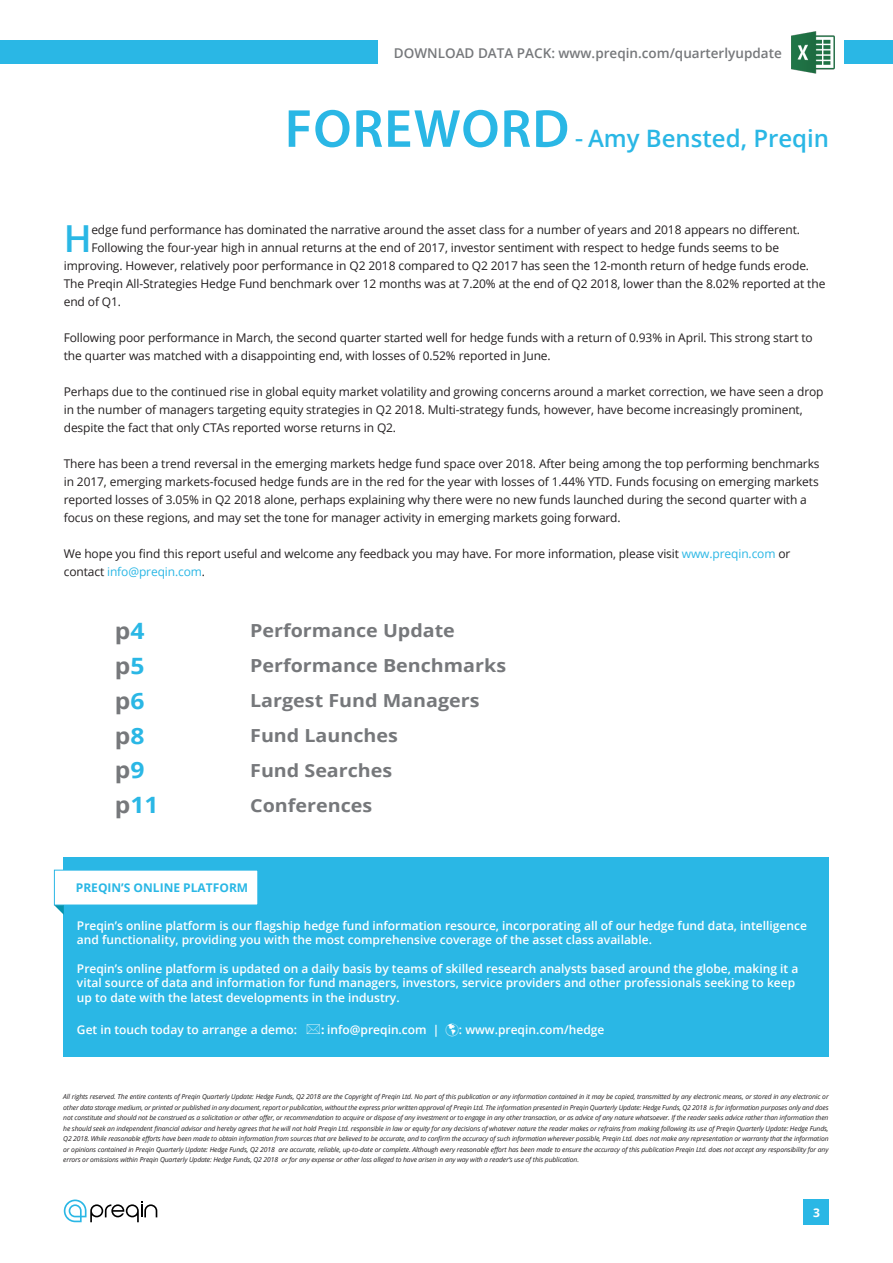
<style>
.page{position:relative;width:893px;height:1263px;background:#fff}
.page>*{position:absolute;margin:0;border:0;box-sizing:border-box;transform-origin:0 0}
.t1{font:600 37.2px "Open Sans";color:#2ab7e5}
.t2{font:600 24px "Open Sans";color:#2ab7e5}
.t3{font:700 22.5px "Open Sans";color:#76787b;scale:1.09 1}
.t4{font:700 22.5px "Open Sans";color:#2ab7e5;scale:1.09 1}
.t5{font:700 18px "Open Sans";color:#76787b;scale:1.09 1}
.t6{font:600 13.5px "Open Sans";color:#76787b}
.t7{font:12px/18px "Open Sans";letter-spacing:-.01em;color:#231f20}
.t8{font:600 12px/14.4px "Open Sans";color:#fff}
.t9{font:700 12px "Open Sans";color:#2ab7e5}
.t10{font:700 12px "Open Sans";color:#fff}
.t11{font:italic 6.75px/10.5px "Open Sans";letter-spacing:-.015em;color:#231f20;text-align:justify}
.s1{font-family:"Myriad Pro";font-size:54px}
.s2{font-family:"Myriad Pro";font-size:25.5px}
.s3{color:#2ab7e5}
.s4{color:#76787b}
.s5{font-family:"Myriad Pro";font-size:13.5px}
</style>
<div class="page">
<svg style="left:64px;top:1199px;width:93px;height:23px"></svg>
<div style="left:804px;top:1199px;width:25px;height:26px;background:#2ab7e5"></div>
<div style="left:0;top:40px;width:893px;height:24px;background:#2ab7e5"></div>
<div style="left:378px;top:38px;width:466px;height:29px;background:#fff"></div>
<img style="left:791px;top:31px;width:44px;height:43px">
<div style="left:64px;top:857px;width:765px;height:200px;background:#2ab7e5"></div>
<div style="left:54px;top:870px;width:204px;height:35px;background:#fff"></div>
<svg style="left:54px;top:905px;width:10px;height:10px"></svg>
<h3 class="t6" style="left:394px;top:44px;width:389px">DOWNLOAD DATA PACK: www.preqin.com/quarterlyupdate</h3>
<p class="t2" style="left:285px;top:122px;width:546px"><span class="s1">FOREWORD</span> <span class="s2">-</span> Amy Bensted, Preqin</p>
<p class="t1" style="left:64px;top:213px;width:29px">H</p>
<p class="t7" style="left:91px;top:220px;width:710px">edge fund performance has dominated the narrative around the asset class for a number of years and 2018 appears no different.</p>
<p class="t7" style="left:91px;top:238px;width:689px">Following the four-year high in annual returns at the end of 2017, investor sentiment with respect to hedge funds seems to be</p>
<p class="t7" style="left:64px;top:256px;width:747px">improving. However, relatively poor performance in Q2 2018 compared to Q2 2017 has seen the 12-month return of hedge funds erode.</p>
<p class="t7" style="left:64px;top:274px;width:763px">The Preqin All-Strategies Hedge Fund benchmark over 12 months was at 7.20% at the end of Q2 2018, lower than the 8.02% reported at the</p>
<p class="t7" style="left:64px;top:292px;width:59px">end of Q1.</p>
<p class="t7" style="left:64px;top:328px;width:750px">Following poor performance in March, the second quarter started well for hedge funds with a return of 0.93% in April. This strong start to the quarter was matched with a disappointing end, with losses of 0.52% reported in June.</p>
<p class="t7" style="left:64px;top:382px;width:761px">Perhaps due to the continued rise in global equity market volatility and growing concerns around a market correction, we have seen a drop in the number of managers targeting equity strategies in Q2 2018. Multi-strategy funds, however, have become increasingly prominent, despite the fact that only CTAs reported worse returns in Q2.</p>
<p class="t7" style="left:64px;top:454px;width:757px">There has been a trend reversal in the emerging markets hedge fund space over 2018. After being among the top performing benchmarks in 2017, emerging markets-focused hedge funds are in the red for the year with losses of 1.44% YTD. Funds focusing on emerging markets reported losses of 3.05% in Q2 2018 alone, perhaps explaining why there were no new funds launched during the second quarter with a focus on these regions, and may set the tone for manager activity in emerging markets going forward.</p>
<p class="t7" style="left:64px;top:544px;width:728px">We hope you find this report useful and welcome any feedback you may have. For more information, please visit <span class="s3">www.preqin.com</span> or contact <span class="s3">info@preqin.com</span>.</p>
<p class="t3" style="left:115px;top:615px;width:29px">p<span class="s3">4</span></p>
<p class="t5" style="left:250px;top:618px;width:189px">Performance Update</p>
<p class="t3" style="left:115px;top:650px;width:29px">p<span class="s3">5</span></p>
<p class="t5" style="left:250px;top:653px;width:236px">Performance Benchmarks</p>
<p class="t3" style="left:115px;top:685px;width:29px">p<span class="s3">6</span></p>
<p class="t5" style="left:250px;top:688px;width:212px">Largest Fund Managers</p>
<p class="t3" style="left:115px;top:719px;width:29px">p<span class="s3">8</span></p>
<p class="t5" style="left:250px;top:723px;width:137px">Fund Launches</p>
<p class="t3" style="left:115px;top:754px;width:29px">p<span class="s3">9</span></p>
<p class="t5" style="left:250px;top:757px;width:132px">Fund Searches</p>
<p class="t4" style="left:115px;top:789px;width:42px"><span class="s4">p</span>11</p>
<p class="t5" style="left:250px;top:792px;width:113px">Conferences</p>
<p class="t9" style="left:76px;top:879px;width:174px">PREQIN’S ONLINE PLATFORM</p>
<p class="t8" style="left:77px;top:918px;width:731px">Preqin’s online platform is our flagship hedge fund information resource, incorporating all of our hedge fund data, intelligence and functionality, providing you with the most comprehensive coverage of the asset class available.</p>
<p class="t8" style="left:77px;top:961px;width:723px">Preqin’s online platform is updated on a daily basis by teams of skilled research analysts based around the globe, making it a vital source of data and information for fund managers, investors, service providers and other professionals seeking to keep up to date with the latest developments in the industry.</p>
<p class="t8" style="left:77px;top:1022px;width:222px">Get in touch today to arrange a demo:</p>
<p class="t8" style="left:321px;top:1022px;width:285px"><span class="s5">:</span> info@preqin.com | ☑: www.preqin.com/hedge</p>
<p class="t11" style="left:63px;top:1091px;width:767px">All rights reserved. The entire contents of Preqin Quarterly Update: Hedge Funds, Q2 2018 are the Copyright of Preqin Ltd. No part of this publication or any information contained in it may be copied, transmitted by any electronic means, or stored in any electronic or other data storage medium, or printed or published in any document, report or publication, without the express prior written approval of Preqin Ltd. The information presented in Preqin Quarterly Update: Hedge Funds, Q2 2018 is for information purposes only and does not constitute and should not be construed as a solicitation or other offer, or recommendation to acquire or dispose of any investment or to engage in any other transaction, or as advice of any nature whatsoever. If the reader seeks advice rather than information then he should seek an independent financial advisor and hereby agrees that he will not hold Preqin Ltd. responsible in law or equity for any decisions of whatever nature the reader makes or refrains from making following its use of Preqin Quarterly Update: Hedge Funds, Q2 2018. While reasonable efforts have been made to obtain information from sources that are believed to be accurate, and to confirm the accuracy of such information wherever possible, Preqin Ltd. does not make any representation or warranty that the information or opinions contained in Preqin Quarterly Update: Hedge Funds, Q2 2018 are accurate, reliable, up-to-date or complete. Although every reasonable effort has been made to ensure the accuracy of this publication Preqin Ltd. does not accept any responsibility for any errors or omissions within Preqin Quarterly Update: Hedge Funds, Q2 2018 or for any expense or other loss alleged to have arisen in any way with a reader’s use of this publication.</p>
<h3 class="t10" style="left:813px;top:1204px;width:8px">3</h3>
</div>
